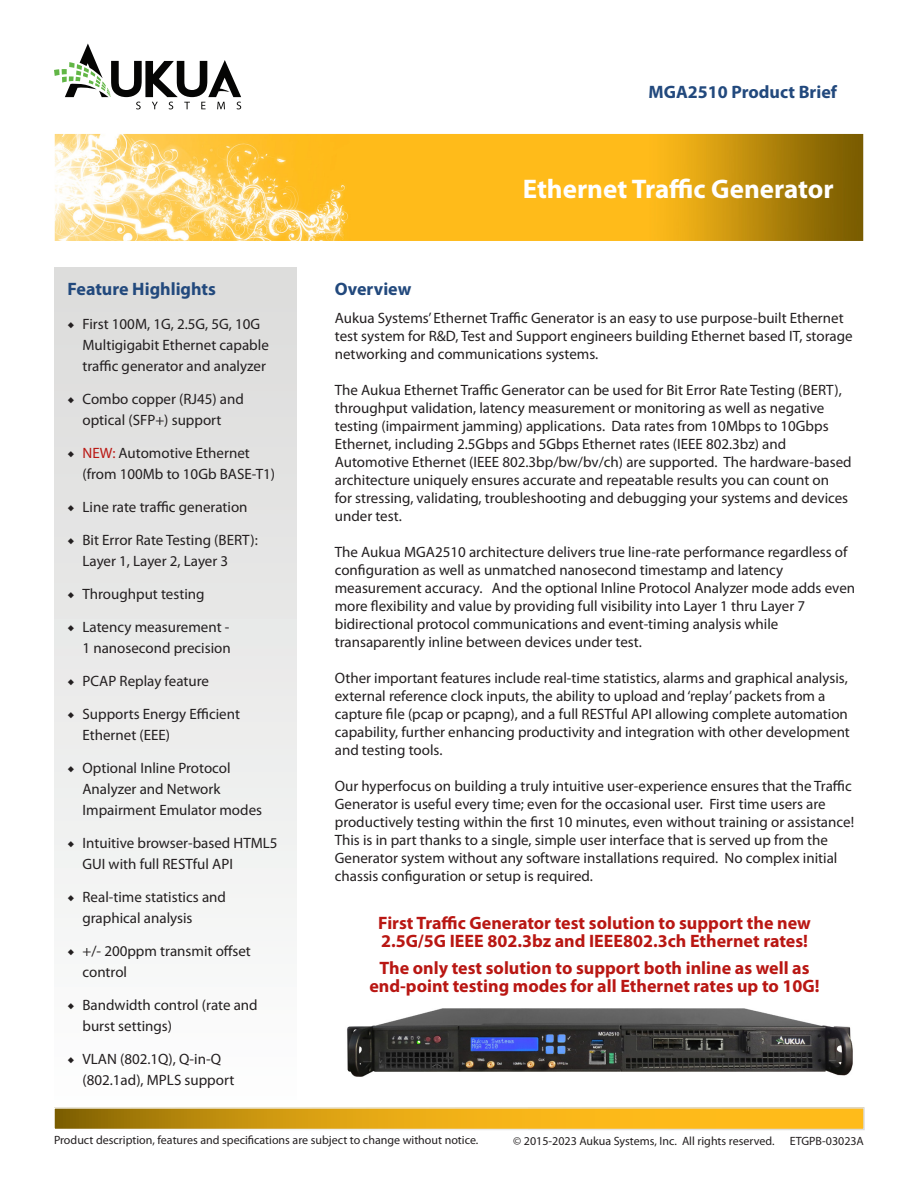
<style>
.page{position:relative;width:918px;height:1188px;background:#fff}
.page>*{position:absolute;margin:0;border:0;box-sizing:border-box;transform-origin:0 0}
.t1{font:700 27px "Myriad Pro";color:#fff}
.t2{font:700 18px/18px "Myriad Pro";color:#b91713}
.t3{font:700 18px "Myriad Pro";color:#22497d}
.t4{font:15px/18px "Myriad Pro";color:#231f20}
.t5{font:12px "Myriad Pro";color:#231f20}
.s1{font-family:"Minion Pro"}
.s2{color:#b91713}
</style>
<div class="page">
<svg style="left:54px;top:44px;width:187px;height:65px"></svg>
<img style="left:56px;top:135px;width:806px;height:104px">
<div style="left:53px;top:132px;width:812px;height:110px;border:2px solid #fff"></div>
<div style="left:54px;top:268px;width:243px;height:844px;background:linear-gradient(to bottom,#dadad9,#fcfdfd)"></div>
<svg style="left:56px;top:1110px;width:806px;height:17px;background:#e0a514"></svg>
<div style="left:53px;top:1107px;width:812px;height:23px;border:2px solid #fff"></div>
<img style="left:347px;top:1008px;width:506px;height:69px">
<p class="t3" style="left:649px;top:80px;width:190px">MGA2510 Product Brief</p>
<p class="t3" style="left:68px;top:277px;width:150px">Feature Highlights</p>
<p class="t3" style="left:335px;top:277px;width:78px">Overview</p>
<p class="t1" style="left:523px;top:171px;width:312px">Ethernet Traffic Generator</p>
<p class="t4" style="left:82px;top:313px;width:188px;line-height:21px;text-indent:-15px"><span class="s1">◆</span> First 100M, 1G, 2.5G, 5G, 10G<br>Multigigabit Ethernet capable traffic generator and analyzer</p>
<p class="t4" style="left:68px;top:388px;width:178px;line-height:21px;text-align:center"><span class="s1">◆</span> Combo copper (RJ45) and optical (SFP+) support</p>
<p class="t4" style="left:82px;top:442px;width:194px;line-height:21px;text-indent:-15px"><span class="s1">◆</span> <span class="s2">NEW:</span> Automotive Ethernet (from 100Mb to 10Gb BASE-T1)</p>
<p class="t4" style="left:68px;top:497px;width:182px"><span class="s1">◆</span> Line rate traffic generation</p>
<p class="t4" style="left:82px;top:529px;width:177px;line-height:21px;text-indent:-15px"><span class="s1">◆</span> Bit Error Rate Testing (BERT):<br>Layer 1, Layer 2, Layer 3</p>
<p class="t4" style="left:68px;top:584px;width:139px"><span class="s1">◆</span> Throughput testing</p>
<p class="t4" style="left:68px;top:616px;width:165px;line-height:21px;text-align:right"><span class="s1">◆</span> Latency measurement -<br>1 nanosecond precision</p>
<p class="t4" style="left:68px;top:671px;width:143px"><span class="s1">◆</span> PCAP Replay feature</p>
<p class="t4" style="left:82px;top:703px;width:159px;line-height:21px;text-indent:-15px"><span class="s1">◆</span> Supports Energy Efficient<br>Ethernet (EEE)</p>
<p class="t4" style="left:82px;top:757px;width:181px;line-height:21px;text-indent:-15px"><span class="s1">◆</span> Optional Inline Protocol<br>Analyzer and Network<br>Impairment Emulator modes</p>
<p class="t4" style="left:82px;top:832px;width:197px;line-height:21px;text-indent:-15px"><span class="s1">◆</span> Intuitive browser-based HTML5<br>GUI with full RESTful API</p>
<p class="t4" style="left:82px;top:886px;width:145px;line-height:21px;text-indent:-15px"><span class="s1">◆</span> Real-time statistics and graphical analysis</p>
<p class="t4" style="left:82px;top:940px;width:170px;line-height:21px;text-indent:-15px"><span class="s1">◆</span> +/- 200ppm transmit offset control</p>
<p class="t4" style="left:82px;top:994px;width:177px;line-height:21px;text-indent:-15px"><span class="s1">◆</span> Bandwidth control (rate and burst settings)</p>
<p class="t4" style="left:82px;top:1048px;width:153px;line-height:21px;text-indent:-15px"><span class="s1">◆</span> VLAN (802.1Q), Q-in-Q (802.1ad), MPLS support</p>
<p class="t4" style="left:335px;top:309px;width:519px">Aukua Systems’ Ethernet Traffic Generator is an easy to use purpose-built Ethernet test system for R&amp;D, Test and Support engineers building Ethernet based IT, storage networking and communications systems.</p>
<p class="t4" style="left:335px;top:381px;width:509px">The Aukua Ethernet Traffic Generator can be used for Bit Error Rate Testing (BERT), throughput validation, latency measurement or monitoring as well as negative</p>
<p class="t4" style="left:335px;top:417px;width:518px">testing (impairment jamming) applications. Data rates from 10Mbps to 10Gbps Ethernet, including 2.5Gbps and 5Gbps Ethernet rates (IEEE 802.3bz) and Automotive Ethernet (IEEE 802.3bp/bw/bv/ch) are supported. The hardware-based architecture uniquely ensures accurate and repeatable results you can count on<br>for stressing, validating, troubleshooting and debugging your systems and devices under test.</p>
<p class="t4" style="left:335px;top:543px;width:522px">The Aukua MGA2510 architecture delivers true line-rate performance regardless of configuration as well as unmatched nanosecond timestamp and latency measurement accuracy. And the optional Inline Protocol Analyzer mode adds even more flexibility and value by providing full visibility into Layer 1 thru Layer 7 bidirectional protocol communications and event-timing analysis while transaparently inline between devices under test.</p>
<p class="t4" style="left:335px;top:669px;width:517px">Other important features include real-time statistics, alarms and graphical analysis, external reference clock inputs, the ability to upload and ‘replay’ packets from a capture file (pcap or pcapng), and a full RESTful API allowing complete automation capability, further enhancing productivity and integration with other development and testing tools.</p>
<p class="t4" style="left:335px;top:777px;width:521px">Our hyperfocus on building a truly intuitive user-experience ensures that the Traffic Generator is useful every time; even for the occasional user. First time users are productively testing within the first 10 minutes, even without training or assistance!<br>This is in part thanks to a single, simple user interface that is served up from the Generator system without any software installations required. No complex initial chassis configuration or setup is required.</p>
<p class="t2" style="left:378px;top:914px;width:434px">First Traffic Generator test solution to support the new<br>2.5G/5G IEEE 802.3bz and IEEE802.3ch Ethernet rates!</p>
<p class="t2" style="left:369px;top:959px;width:452px;text-align:center">The only test solution to support both inline as well as end-point testing modes for all Ethernet rates up to 10G!</p>
<p class="t5" style="left:54px;top:1133px;width:426px">Product description, features and specifications are subject to change without notice.</p>
<p class="t5" style="left:513px;top:1134px;width:263px">© 2015-2023 Aukua Systems, Inc. All rights reserved.</p>
<p class="t5" style="left:790px;top:1134px;width:76px">ETGPB-03023A</p>
</div>
